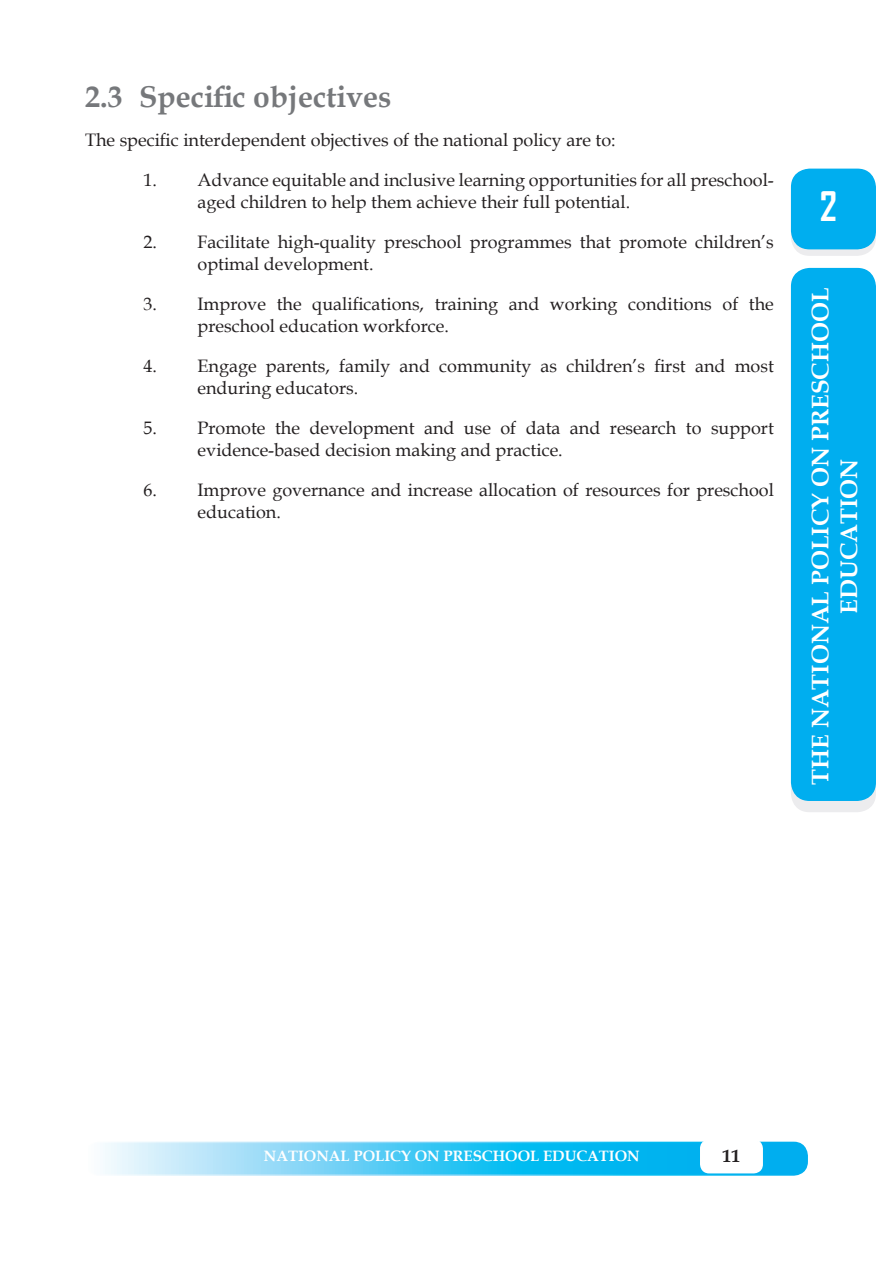
<style>
.page{position:relative;width:893px;height:1263px;background:#fff}
.page>*{position:absolute;margin:0;border:0;box-sizing:border-box;transform-origin:0 0}
.t1{font:700 39px "Agency FB";color:#fff}
.t2{font:700 30px "Book Antiqua";color:#76787b}
.t3{font:700 24px/28.8px "Book Antiqua";color:#fff;text-align:center}
.t4{font:18px/22.5px "Book Antiqua";color:#231f20}
.t5{font:700 18px "Book Antiqua";color:#231f20}
.t6{font:700 15px "Book Antiqua";color:#fff}
</style>
<div class="page">
<svg style="left:792px;top:176px;width:83px;height:79px"></svg>
<div style="left:791px;top:175px;width:85px;height:81px;border:2px solid #ececee;border-radius:18px"></div>
<div style="left:792px;top:169px;width:83px;height:80px;background:#00aeef;border-radius:18px"></div>
<div style="left:791px;top:169px;width:85px;height:80px;border:2px solid #00aeef;border-radius:18px"></div>
<div style="left:792px;top:269px;width:83px;height:531px;background:#00aeef;border-radius:18px"></div>
<div style="left:791px;top:268px;width:85px;height:533px;border:2px solid #00aeef;border-radius:18px"></div>
<svg style="left:86px;top:1142px;width:721px;height:33px;background:#55ccf4"></svg>
<div style="left:85px;top:1142px;width:723px;height:34px;border:2px solid #fff;border-radius:14px"></div>
<div style="left:701px;top:1140px;width:61px;height:33px;background:#fff;border-radius:9px"></div>
<div style="left:700px;top:1139px;width:63px;height:34px;border:2px solid #fff;border-radius:9px"></div>
<p class="t2" style="left:85px;top:76px;width:308px">2.3 Specific objectives</p>
<p class="t4" style="left:85px;top:129px;width:532px">The specific interdependent objectives of the national policy are to:</p>
<p class="t4" style="left:198px;top:168px;width:578px;text-indent:-54px">1. Advance equitable and inclusive learning opportunities for all preschool&shy;aged children to help them achieve their full potential.</p>
<p class="t4" style="left:198px;top:230px;width:578px;text-indent:-54px">2. Facilitate high-quality preschool programmes that promote children’s optimal development.</p>
<p class="t4" style="left:198px;top:292px;width:578px;text-indent:-54px">3. Improve the qualifications, training and working conditions of the preschool education workforce.</p>
<p class="t4" style="left:198px;top:354px;width:578px;text-indent:-54px">4. Engage parents, family and community as children’s first and most enduring educators.</p>
<p class="t4" style="left:198px;top:416px;width:578px;text-indent:-54px">5. Promote the development and use of data and research to support evidence-based decision making and practice.</p>
<p class="t4" style="left:198px;top:478px;width:578px;text-indent:-54px">6. Improve governance and increase allocation of resources for preschool education.</p>
<h1 class="t1" style="left:820px;top:182px;width:19px">2</h1>
<h3 class="t3" style="left:806px;top:785px;width:499px;rotate:-90deg">THE NATIONAL POLICY ON PRESCHOOL<br>EDUCATION</h3>
<p class="t6" style="left:264px;top:1146px;width:377px">NATIONAL POLICY ON PRESCHOOL EDUCATION</p>
<p class="t5" style="left:722px;top:1143px;width:19px">11</p>
</div>
